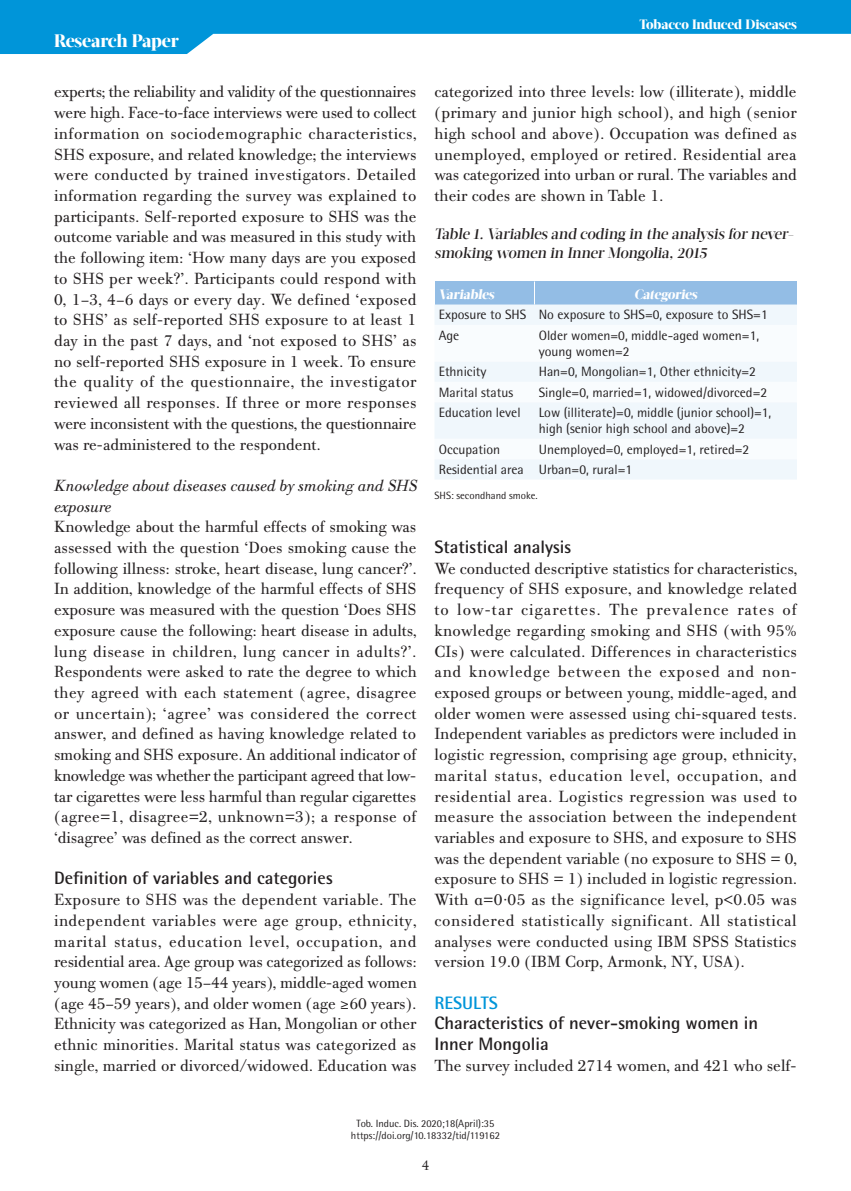
<style>
.page{position:relative;width:851px;height:1191px;background:#fff}
.page>*{position:absolute;margin:0;border:0;box-sizing:border-box;transform-origin:0 0}
.t1{font:700 18px/20.7px "Rotis Semi Sans Hel";color:#231f20}
.t2{font:800 18px "Acta Display W04";letter-spacing:-.01em;color:#fff}
.t3{font:700 18px "Rotis Semi Sans Hel";color:#0095d9}
.t4{font:17.25px/20.7px "PF Bodoni Text";color:#231f20;text-align:justify}
.t5{font:italic 17.25px/20.7px "PF Bodoni Text";color:#231f20}
.t6{font:500 15px/18px "Acta Display W04";color:#231f20}
.t7{font:15px "PF Bodoni Text";color:#231f20}
.t8{font:13.5px/20.4px "Rotis Semi Sans Hel";color:#231f20}
.t9{font:800 13.5px "Acta Display W04";letter-spacing:-.01em;color:#fff}
.t10{font:10.5px/12.6px "Rotis Semi Sans Hel";color:#231f20;text-align:center}
.s1{font-family:"Georgia";font-size:15px}
</style>
<div class="page">
<svg style="left:0;top:0;width:850px;height:54px;fill:#0095d9"></svg>
<div style="left:434px;top:281px;width:100px;height:23px;background:#93bde5"></div>
<div style="left:534px;top:281px;width:262px;height:23px;background:#93bde5"></div>
<div style="left:435px;top:304px;width:361px;height:175px;background:#f0f7fc"></div>
<svg style="left:435px;top:325px;width:361px;height:134px"></svg>
<svg style="left:534px;top:281px;width:1px;height:23px"></svg>
<p class="t2" style="left:54px;top:30px;width:126px">Research Paper</p>
<p class="t4" style="left:54px;top:82px;width:364px">experts; the reliability and validity of the questionnaires were high. Face-to-face interviews were used to collect information on sociodemographic characteristics, SHS exposure, and related knowledge; the interviews were conducted by trained investigators. Detailed information regarding the survey was explained to participants. Self-reported exposure to SHS was the outcome variable and was measured in this study with the following item: ‘How many days are you exposed to SHS per week?’. Participants could respond with 0, 1–3, 4–6 days or every day. We defined ‘exposed to SHS’ as self-reported SHS exposure to at least 1 day in the past 7 days, and ‘not exposed to SHS’ as no self-reported SHS exposure in 1 week. To ensure the quality of the questionnaire, the investigator reviewed all responses. If three or more responses were inconsistent with the questions, the questionnaire was re-administered to the respondent.</p>
<p class="t5" style="left:54px;top:475px;width:364px">Knowledge about diseases caused by smoking and SHS exposure</p>
<p class="t4" style="left:54px;top:517px;width:364px">Knowledge about the harmful effects of smoking was assessed with the question ‘Does smoking cause the following illness: stroke, heart disease, lung cancer?’.<br>In addition, knowledge of the harmful effects of SHS exposure was measured with the question ‘Does SHS exposure cause the following: heart disease in adults, lung disease in children, lung cancer in adults?’.<br>Respondents were asked to rate the degree to which they agreed with each statement (agree, disagree or uncertain); ‘agree’ was considered the correct answer, and defined as having knowledge related to smoking and SHS exposure. An additional indicator of knowledge was whether the participant agreed that low&shy;tar cigarettes were less harmful than regular cigarettes (agree=1, disagree=2, unknown=3); a response of ‘disagree’ was defined as the correct answer.</p>
<p class="t1" style="left:54px;top:867px;width:280px">Definition of variables and categories</p>
<p class="t4" style="left:54px;top:889px;width:364px">Exposure to SHS was the dependent variable. The independent variables were age group, ethnicity, marital status, education level, occupation, and residential area. Age group was categorized as follows: young women (age 15–44 years), middle-aged women (age 45–59 years), and older women (age <span class="s1">≥</span>60 years).<br>Ethnicity was categorized as Han, Mongolian or other ethnic minorities. Marital status was categorized as single, married or divorced/widowed. Education was</p>
<p class="t9" style="left:639px;top:17px;width:159px">Tobacco Induced Diseases</p>
<p class="t4" style="left:434px;top:82px;width:364px">categorized into three levels: low (illiterate), middle (primary and junior high school), and high (senior high school and above). Occupation was defined as unemployed, employed or retired. Residential area was categorized into urban or rural. The variables and their codes are shown in Table 1.</p>
<p class="t6" style="left:434px;top:225px;width:363px">Table 1. Variables and coding in the analysis for never&shy;smoking women in Inner Mongolia, 2015</p>
<p class="t9" style="left:438px;top:287px;width:59px">Variables</p>
<p class="t9" style="left:634px;top:287px;width:67px">Categories</p>
<p class="t8" style="left:438px;top:304px;width:330px">Exposure to SHS No exposure to SHS=0, exposure to SHS=1<br>Age</p>
<p class="t8" style="left:538px;top:327px;width:222px;line-height:16.2px">Older women=0, middle-aged women=1, young women=2</p>
<p class="t8" style="left:438px;top:361px;width:49px">Ethnicity</p>
<p class="t8" style="left:538px;top:361px;width:219px">Han=0, Mongolian=1, Other ethnicity=2</p>
<p class="t8" style="left:438px;top:382px;width:76px">Marital status</p>
<p class="t8" style="left:538px;top:382px;width:230px">Single=0, married=1, widowed/divorced=2</p>
<p class="t8" style="left:438px;top:402px;width:83px">Education level</p>
<p class="t8" style="left:538px;top:404px;width:234px;line-height:16.2px">Low (illiterate)=0, middle (junior school)=1, high (senior high school and above)=2</p>
<p class="t8" style="left:438px;top:439px;width:63px">Occupation</p>
<p class="t8" style="left:438px;top:439px;width:312px;text-indent:100px">Unemployed=0, employed=1, retired=2<br>Residential area Urban=0, rural=1</p>
<p class="t10" style="left:434px;top:489px;width:105px">SHS: secondhand smoke.</p>
<p class="t1" style="left:434px;top:536px;width:138px">Statistical analysis</p>
<p class="t4" style="left:434px;top:558px;width:364px">We conducted descriptive statistics for characteristics, frequency of SHS exposure, and knowledge related to low-tar cigarettes. The prevalence rates of knowledge regarding smoking and SHS (with 95% CIs) were calculated. Differences in characteristics and knowledge between the exposed and non&shy;exposed groups or between young, middle-aged, and older women were assessed using chi-squared tests.<br>Independent variables as predictors were included in logistic regression, comprising age group, ethnicity, marital status, education level, occupation, and residential area. Logistics regression was used to measure the association between the independent variables and exposure to SHS, and exposure to SHS was the dependent variable (no exposure to SHS = 0, exposure to SHS = 1) included in logistic regression.<br>With α=0·05 as the significance level, p&lt;0.05 was considered statistically significant. All statistical analyses were conducted using IBM SPSS Statistics version 19.0 (IBM Corp, Armonk, NY, USA).</p>
<p class="t3" style="left:434px;top:991px;width:65px">RESULTS</p>
<p class="t1" style="left:434px;top:1012px;width:325px">Characteristics of never-smoking women in<br>Inner Mongolia</p>
<p class="t4" style="left:434px;top:1055px;width:363px">The survey included 2714 women, and 421 who self-</p>
<p class="t10" style="left:351px;top:1116px;width:150px">Tob. Induc. Dis. 2020;18(April):35 https://doi.org/10.18332/tid/119162</p>
<p class="t7" style="left:421px;top:1156px;width:9px">4</p>
</div>
